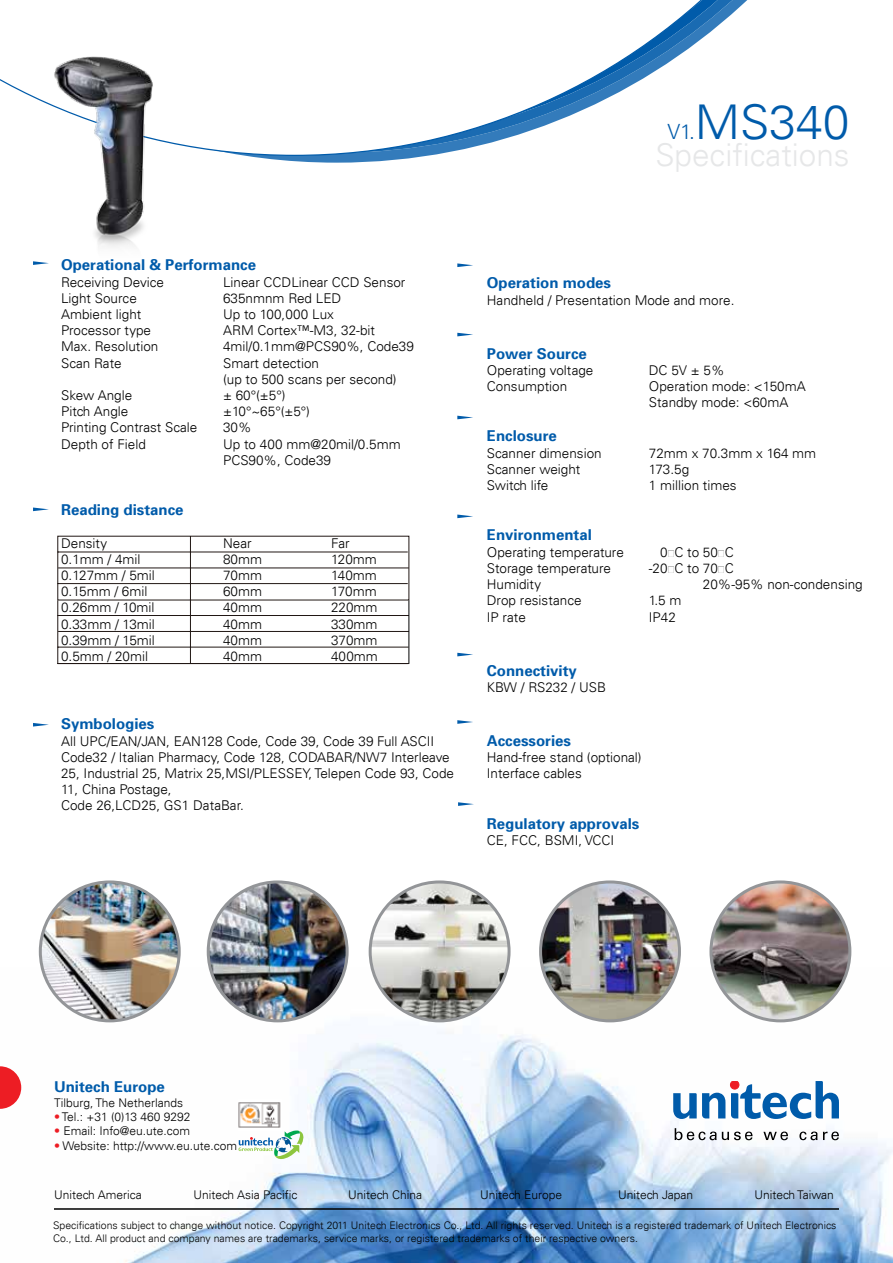
<style>
.page{position:relative;width:893px;height:1263px;background:#fff}
.page>*{position:absolute;margin:0;border:0;box-sizing:border-box;transform-origin:0 0}
.t1{font:300 48px "Univers LT";color:#005baa}
.t2{font:300 31.5px "Univers LT";color:#e6e7e8}
.t3{font:300 21px "Univers LT";color:#005baa}
.t4{font:700 15px "Univers 65";color:#005baa}
.t5{font:300 13.5px/16.2px "Univers LT";color:#000}
.t6{font:300 12px "Univers LT";color:#000}
.t7{font:300 10.5px/12.6px "Univers LT";color:#000}
.s1{color:#ed1d24}
</style>
<div class="page">
<img style="left:21px;top:967px;width:872px;height:296px">
<svg style="left:248px;top:0;width:499px;height:163px"></svg>
<svg style="left:0;top:0;width:742px;height:156px"></svg>
<hr style="left:54px;top:1208px;width:785px;height:2px;background:#000">
<svg style="left:675px;top:1128px;width:78px;height:12px"></svg>
<svg style="left:763px;top:1131px;width:25px;height:9px"></svg>
<svg style="left:799px;top:1131px;width:18px;height:9px"></svg>
<svg style="left:823px;top:1131px;width:16px;height:9px"></svg>
<svg style="left:673px;top:1081px;width:166px;height:38px"></svg>
<svg style="left:0;top:1066px;width:21px;height:43px"></svg>
<svg style="left:33px;top:261px;width:8px;height:4px"></svg>
<svg style="left:457px;top:263px;width:16px;height:4px"></svg>
<svg style="left:457px;top:333px;width:16px;height:3px"></svg>
<svg style="left:457px;top:416px;width:16px;height:3px"></svg>
<img style="left:238px;top:1099px;width:44px;height:31px">
<svg style="left:239px;top:1130px;width:66px;height:29px"></svg>
<svg style="left:33px;top:507px;width:16px;height:4px"></svg>
<svg style="left:457px;top:514px;width:16px;height:4px"></svg>
<svg style="left:457px;top:653px;width:16px;height:3px"></svg>
<svg style="left:457px;top:720px;width:16px;height:4px"></svg>
<svg style="left:33px;top:723px;width:16px;height:3px"></svg>
<svg style="left:57px;top:535px;width:353px;height:129px"></svg>
<hr style="left:409px;top:600px;width:1px;height:64px;background:#000">
<img style="left:370px;top:882px;width:139px;height:139px;border-radius:69px">
<div style="left:369px;top:880px;width:142px;height:142px;border:3px solid #939598;border-radius:50%"></div>
<img style="left:541px;top:882px;width:138px;height:139px;border-radius:69px">
<div style="left:539px;top:880px;width:142px;height:142px;border:3px solid #939598;border-radius:50%"></div>
<img style="left:208px;top:882px;width:139px;height:139px;border-radius:69px">
<div style="left:207px;top:880px;width:142px;height:142px;border:3px solid #939598;border-radius:50%"></div>
<img style="left:711px;top:882px;width:139px;height:139px;border-radius:69px">
<div style="left:709px;top:880px;width:142px;height:142px;border:3px solid #939598;border-radius:50%"></div>
<img style="left:40px;top:882px;width:139px;height:139px;border-radius:69px">
<div style="left:39px;top:880px;width:142px;height:142px;border:3px solid #939598;border-radius:50%"></div>
<svg style="left:458px;top:802px;width:16px;height:4px"></svg>
<img style="left:41px;top:43px;width:125px;height:221px">
<h1 class="t1" style="left:695px;top:93px;width:156px">MS340</h1>
<h2 class="t2" style="left:655px;top:135px;width:196px">Specifications</h2>
<h3 class="t3" style="left:667px;top:118px;width:29px">V1.</h3>
<p class="t4" style="left:61px;top:255px;width:197px">Operational &amp; Performance</p>
<p class="t5" style="left:61px;top:274px;width:104px">Receiving Device</p>
<p class="t5" style="left:223px;top:274px;width:184px">Linear CCDLinear CCD Sensor</p>
<p class="t5" style="left:61px;top:290px;width:77px">Light Source</p>
<p class="t5" style="left:223px;top:290px;width:120px">635nmnm Red LED</p>
<p class="t5" style="left:61px;top:306px;width:82px">Ambient light</p>
<p class="t5" style="left:223px;top:306px;width:112px">Up to 100,000 Lux</p>
<p class="t5" style="left:61px;top:322px;width:92px">Processor type</p>
<p class="t5" style="left:223px;top:322px;width:153px">ARM Cortex™-M3, 32-bit</p>
<p class="t5" style="left:61px;top:338px;width:99px">Max. Resolution</p>
<p class="t5" style="left:223px;top:338px;width:192px">4mil/0.1mm@PCS90%, Code39</p>
<p class="t5" style="left:61px;top:355px;width:62px">Scan Rate</p>
<p class="t5" style="left:223px;top:355px;width:175px">Smart detection<br>(up to 500 scans per second)</p>
<p class="t5" style="left:61px;top:387px;width:73px">Skew Angle</p>
<p class="t5" style="left:223px;top:387px;width:64px">± 60°(±5°)</p>
<p class="t5" style="left:61px;top:403px;width:69px">Pitch Angle</p>
<p class="t5" style="left:223px;top:403px;width:88px">±10°~65°(±5°)</p>
<p class="t5" style="left:61px;top:419px;width:138px">Printing Contrast Scale</p>
<p class="t5" style="left:223px;top:419px;width:30px">30%</p>
<p class="t5" style="left:61px;top:436px;width:86px">Depth of Field</p>
<p class="t5" style="left:223px;top:436px;width:179px">Up to 400 mm@20mil/0.5mm<br>PCS90%, Code39</p>
<p class="t4" style="left:61px;top:500px;width:124px">Reading distance</p>
<p class="t5" style="left:61px;top:535px;width:48px">Density</p>
<p class="t5" style="left:223px;top:535px;width:30px">Near</p>
<p class="t5" style="left:331px;top:535px;width:20px">Far</p>
<p class="t5" style="left:61px;top:551px;width:81px">0.1mm / 4mil</p>
<p class="t5" style="left:223px;top:551px;width:41px">80mm</p>
<p class="t5" style="left:331px;top:551px;width:47px">120mm</p>
<p class="t5" style="left:61px;top:567px;width:95px">0.127mm / 5mil</p>
<p class="t5" style="left:223px;top:567px;width:41px">70mm</p>
<p class="t5" style="left:331px;top:567px;width:47px">140mm</p>
<p class="t5" style="left:61px;top:583px;width:88px">0.15mm / 6mil</p>
<p class="t5" style="left:223px;top:583px;width:41px">60mm</p>
<p class="t5" style="left:331px;top:583px;width:47px">170mm</p>
<p class="t5" style="left:61px;top:599px;width:95px">0.26mm / 10mil</p>
<p class="t5" style="left:223px;top:599px;width:41px">40mm</p>
<p class="t5" style="left:331px;top:599px;width:48px">220mm</p>
<p class="t5" style="left:61px;top:616px;width:95px">0.33mm / 13mil</p>
<p class="t5" style="left:223px;top:616px;width:41px">40mm</p>
<p class="t5" style="left:331px;top:616px;width:48px">330mm</p>
<p class="t5" style="left:61px;top:632px;width:95px">0.39mm / 15mil</p>
<p class="t5" style="left:223px;top:632px;width:41px">40mm</p>
<p class="t5" style="left:331px;top:632px;width:48px">370mm</p>
<p class="t5" style="left:61px;top:648px;width:89px">0.5mm / 20mil</p>
<p class="t5" style="left:223px;top:648px;width:41px">40mm</p>
<p class="t5" style="left:331px;top:648px;width:48px">400mm</p>
<p class="t4" style="left:61px;top:714px;width:95px">Symbologies</p>
<p class="t5" style="left:61px;top:733px;width:394px">All UPC/EAN/JAN, EAN128 Code, Code 39, Code 39 Full ASCII Code32 / Italian Pharmacy, Code 128, CODABAR/NW7 Interleave 25, Industrial 25, Matrix 25,MSI/PLESSEY, Telepen Code 93, Code 11, China Postage,<br>Code 26,LCD25, GS1 DataBar.</p>
<p class="t4" style="left:487px;top:273px;width:126px">Operation modes</p>
<p class="t5" style="left:487px;top:292px;width:249px">Handheld / Presentation Mode and more.</p>
<p class="t4" style="left:487px;top:344px;width:102px">Power Source</p>
<p class="t5" style="left:487px;top:362px;width:108px">Operating voltage</p>
<p class="t5" style="left:649px;top:362px;width:77px">DC 5V ± 5%</p>
<p class="t5" style="left:487px;top:378px;width:82px">Consumption</p>
<p class="t5" style="left:649px;top:378px;width:158px">Operation mode: &lt;150mA<br>Standby mode: &lt;60mA</p>
<p class="t4" style="left:487px;top:426px;width:72px">Enclosure</p>
<p class="t5" style="left:487px;top:445px;width:116px">Scanner dimension</p>
<p class="t5" style="left:649px;top:445px;width:169px">72mm x 70.3mm x 164 mm</p>
<p class="t5" style="left:487px;top:461px;width:95px">Scanner weight</p>
<p class="t5" style="left:649px;top:461px;width:42px">173.5g</p>
<p class="t5" style="left:487px;top:477px;width:63px">Switch life</p>
<p class="t5" style="left:649px;top:477px;width:89px">1 million times</p>
<p class="t4" style="left:487px;top:525px;width:107px">Environmental</p>
<p class="t5" style="left:487px;top:544px;width:138px">Operating temperature</p>
<p class="t5" style="left:660px;top:544px;width:75px">0˚C to 50˚C</p>
<p class="t5" style="left:487px;top:560px;width:126px">Storage temperature</p>
<p class="t5" style="left:649px;top:560px;width:86px">-20˚C to 70˚C</p>
<p class="t5" style="left:487px;top:576px;width:56px">Humidity</p>
<p class="t5" style="left:703px;top:576px;width:161px">20%-95% non-condensing</p>
<p class="t5" style="left:487px;top:592px;width:96px">Drop resistance</p>
<p class="t5" style="left:649px;top:592px;width:34px">1.5 m</p>
<p class="t5" style="left:487px;top:609px;width:41px">IP rate</p>
<p class="t5" style="left:649px;top:609px;width:29px">IP42</p>
<p class="t4" style="left:487px;top:660px;width:92px">Connectivity</p>
<p class="t5" style="left:487px;top:679px;width:121px">KBW / RS232 / USB</p>
<p class="t4" style="left:487px;top:731px;width:86px">Accessories</p>
<p class="t5" style="left:487px;top:749px;width:156px">Hand-free stand (optional)<br>Interface cables</p>
<p class="t4" style="left:487px;top:813px;width:154px">Regulatory approvals</p>
<p class="t5" style="left:487px;top:832px;width:129px">CE, FCC, BSMI, VCCI</p>
<p class="t4" style="left:54px;top:1077px;width:112px">Unitech Europe</p>
<p class="t6" style="left:54px;top:1095px;width:131px">Tilburg, The Netherlands</p>
<p class="t6" style="left:54px;top:1109px;width:138px"><span class="s1">•</span> Tel.: +31 (0)13 460 9292</p>
<p class="t6" style="left:54px;top:1124px;width:138px"><span class="s1">•</span> Email: Info@eu.ute.com</p>
<p class="t6" style="left:54px;top:1138px;width:185px"><span class="s1">•</span> Website: http://www.eu.ute.com</p>
<p class="t6" style="left:54px;top:1188px;width:89px">Unitech America</p>
<p class="t6" style="left:194px;top:1188px;width:105px">Unitech Asia Pacific</p>
<p class="t6" style="left:348px;top:1188px;width:76px">Unitech China</p>
<p class="t6" style="left:480px;top:1188px;width:84px">Unitech Europe</p>
<p class="t6" style="left:618px;top:1188px;width:77px">Unitech Japan</p>
<p class="t6" style="left:754px;top:1188px;width:81px">Unitech Taiwan</p>
<p class="t7" style="left:53px;top:1219px;width:785px">Specifications subject to change without notice. Copyright 2011 Unitech Electronics Co., Ltd. All rights reserved. Unitech is a registered trademark of Unitech Electronics<br>Co., Ltd. All product and company names are trademarks, service marks, or registered trademarks of their respective owners.</p>
</div>
